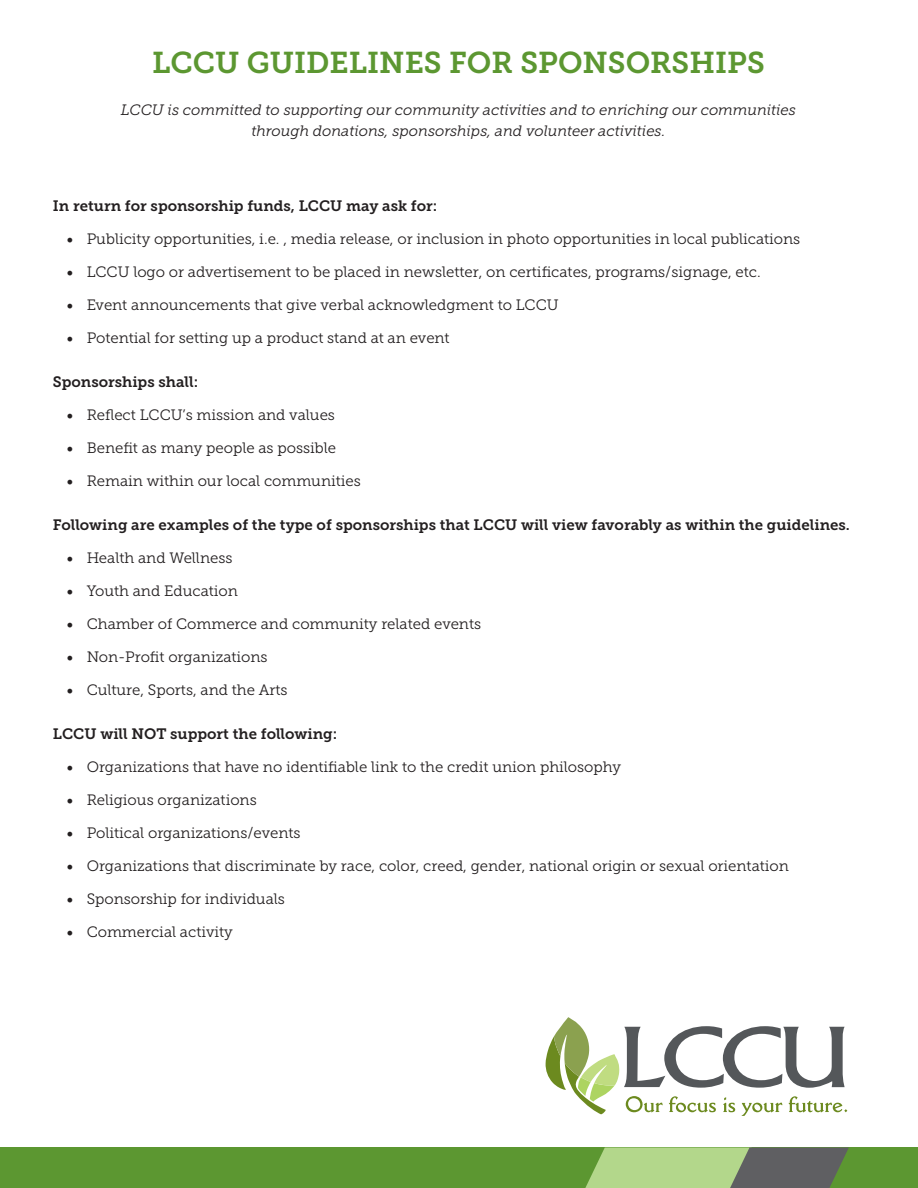
<style>
.page{position:relative;width:918px;height:1188px;background:#fff}
.page>*{position:absolute;margin:0;border:0;box-sizing:border-box;transform-origin:0 0}
.t1{font:30px "Museo Slab 700";color:#5c9731}
.t2{font:15px "Museo Slab 300";color:#231f20}
.t3{font:15px "Museo Slab 700";color:#231f20}
.t4{font:italic 15px "Museo Slab 300";color:#231f20}
.s1{font-family:"Minion Pro";font-size:18px}
</style>
<div class="page">
<svg style="left:545px;top:1017px;width:302px;height:99px"></svg>
<div style="left:0;top:1148px;width:918px;height:40px;background:#5c9731"></div>
<svg style="left:585px;top:1148px;width:264px;height:40px;background:#8ca474"></svg>
<p class="t1" style="left:152px;top:46px;width:614px">LCCU GUIDELINES FOR SPONSORSHIPS</p>
<p class="t4" style="left:121px;top:102px;width:677px">LCCU is committed to supporting our community activities and to enriching our communities</p>
<p class="t4" style="left:251px;top:123px;width:415px">through donations, sponsorships, and volunteer activities.</p>
<p class="t3" style="left:53px;top:198px;width:386px">In return for sponsorship funds, LCCU may ask for:</p>
<p class="t2" style="left:66px;top:231px;width:735px"><span class="s1">•</span> Publicity opportunities, i.e. , media release, or inclusion in photo opportunities in local publications</p>
<p class="t2" style="left:66px;top:264px;width:696px"><span class="s1">•</span> LCCU logo or advertisement to be placed in newsletter, on certificates, programs/signage, etc.</p>
<p class="t2" style="left:66px;top:297px;width:494px"><span class="s1">•</span> Event announcements that give verbal acknowledgment to LCCU</p>
<p class="t2" style="left:66px;top:330px;width:385px"><span class="s1">•</span> Potential for setting up a product stand at an event</p>
<p class="t3" style="left:53px;top:373px;width:147px">Sponsorships shall:</p>
<p class="t2" style="left:66px;top:407px;width:270px"><span class="s1">•</span> Reflect LCCU’s mission and values</p>
<p class="t2" style="left:66px;top:440px;width:271px"><span class="s1">•</span> Benefit as many people as possible</p>
<p class="t2" style="left:66px;top:473px;width:296px"><span class="s1">•</span> Remain within our local communities</p>
<p class="t3" style="left:53px;top:516px;width:799px">Following are examples of the type of sponsorships that LCCU will view favorably as within the guidelines.</p>
<p class="t2" style="left:66px;top:549px;width:168px"><span class="s1">•</span> Health and Wellness</p>
<p class="t2" style="left:66px;top:582px;width:173px"><span class="s1">•</span> Youth and Education</p>
<p class="t2" style="left:66px;top:615px;width:416px"><span class="s1">•</span> Chamber of Commerce and community related events</p>
<p class="t2" style="left:66px;top:648px;width:203px"><span class="s1">•</span> Non-Profit organizations</p>
<p class="t2" style="left:66px;top:681px;width:223px"><span class="s1">•</span> Culture, Sports, and the Arts</p>
<p class="t3" style="left:53px;top:725px;width:286px">LCCU will NOT support the following:</p>
<p class="t2" style="left:66px;top:758px;width:556px"><span class="s1">•</span> Organizations that have no identifiable link to the credit union philosophy</p>
<p class="t2" style="left:66px;top:791px;width:192px"><span class="s1">•</span> Religious organizations</p>
<p class="t2" style="left:66px;top:824px;width:236px"><span class="s1">•</span> Political organizations/events</p>
<p class="t2" style="left:66px;top:857px;width:724px"><span class="s1">•</span> Organizations that discriminate by race, color, creed, gender, national origin or sexual orientation</p>
<p class="t2" style="left:66px;top:890px;width:220px"><span class="s1">•</span> Sponsorship for individuals</p>
<p class="t2" style="left:66px;top:923px;width:168px"><span class="s1">•</span> Commercial activity</p>
</div>
